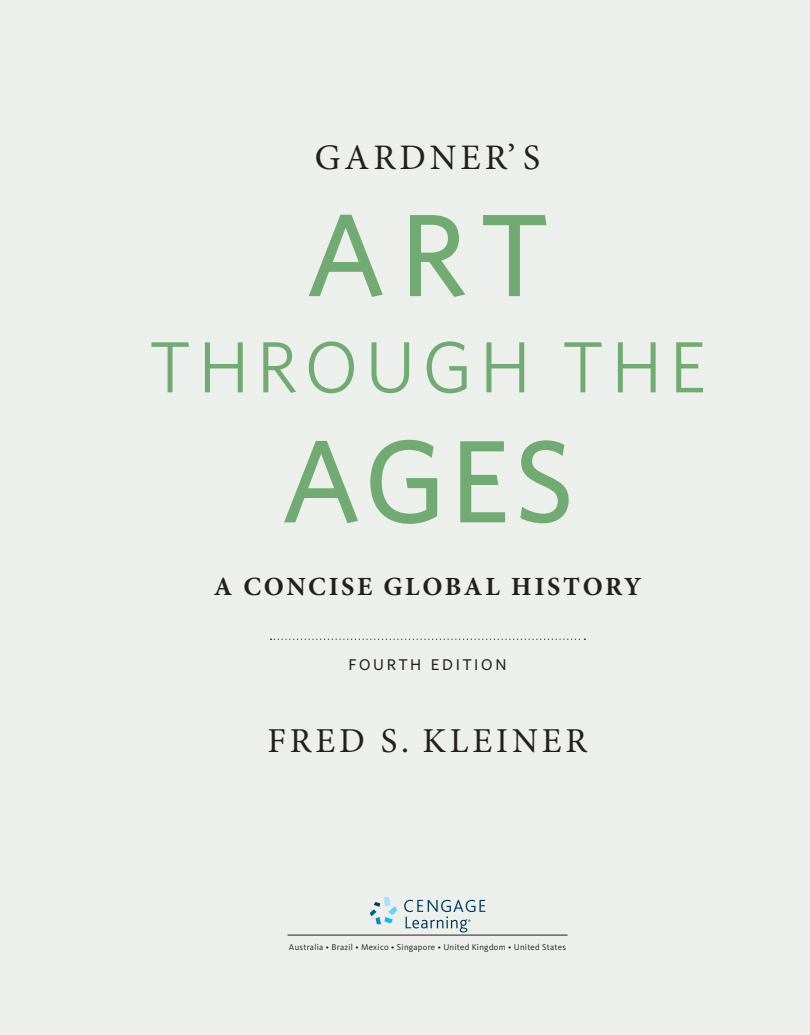
<style>
.page{position:relative;width:810px;height:1035px;background:#edefec}
.page>*{position:absolute;margin:0;border:0;box-sizing:border-box;transform-origin:0 0}
.t1{font:500 117.5px "Whitney";letter-spacing:.04em;color:#71ab73}
.t2{font:72.5px "Whitney";color:#71ab73}
.t3{font:36px "Minion Pro";letter-spacing:.11em;color:#231f20}
.t4{font:35px "Minion Pro";letter-spacing:.11em;color:#231f20}
.t5{font:700 26.25px "Minion Pro";letter-spacing:.095em;color:#231f20}
.t6{font:21.25px "Whitney";letter-spacing:.095em;color:#231f20}
.t7{font:8.75px "Kievit OT";letter-spacing:.03em;color:#231f20}
</style>
<div class="page">
<svg style="left:271px;top:639px;width:314px;height:1px"></svg>
<svg style="left:370px;top:897px;width:27px;height:27px"></svg>
<svg style="left:404px;top:900px;width:81px;height:32px"></svg>
<hr style="left:288px;top:935px;width:279px;height:1px;background:#231f20">
<p class="t3" style="left:315px;top:136px;width:227px">GARDNER’S</p>
<p class="t1" style="left:305px;top:178px;width:246px">ART</p>
<p class="t2" style="left:149px;top:319px;width:559px">Through the</p>
<p class="t1" style="left:281px;top:404px;width:295px">AGES</p>
<p class="t5" style="left:214px;top:571px;width:429px">A CONCISE GLOBAL HISTORY</p>
<p class="t6" style="left:348px;top:648px;width:160px">fourth edition</p>
<p class="t4" style="left:268px;top:720px;width:321px">FRED S. KLEINER</p>
<p class="t7" style="left:289px;top:942px;width:279px">Australia • Brazil • Mexico • Singapore • United Kingdom • United States</p>
</div>
